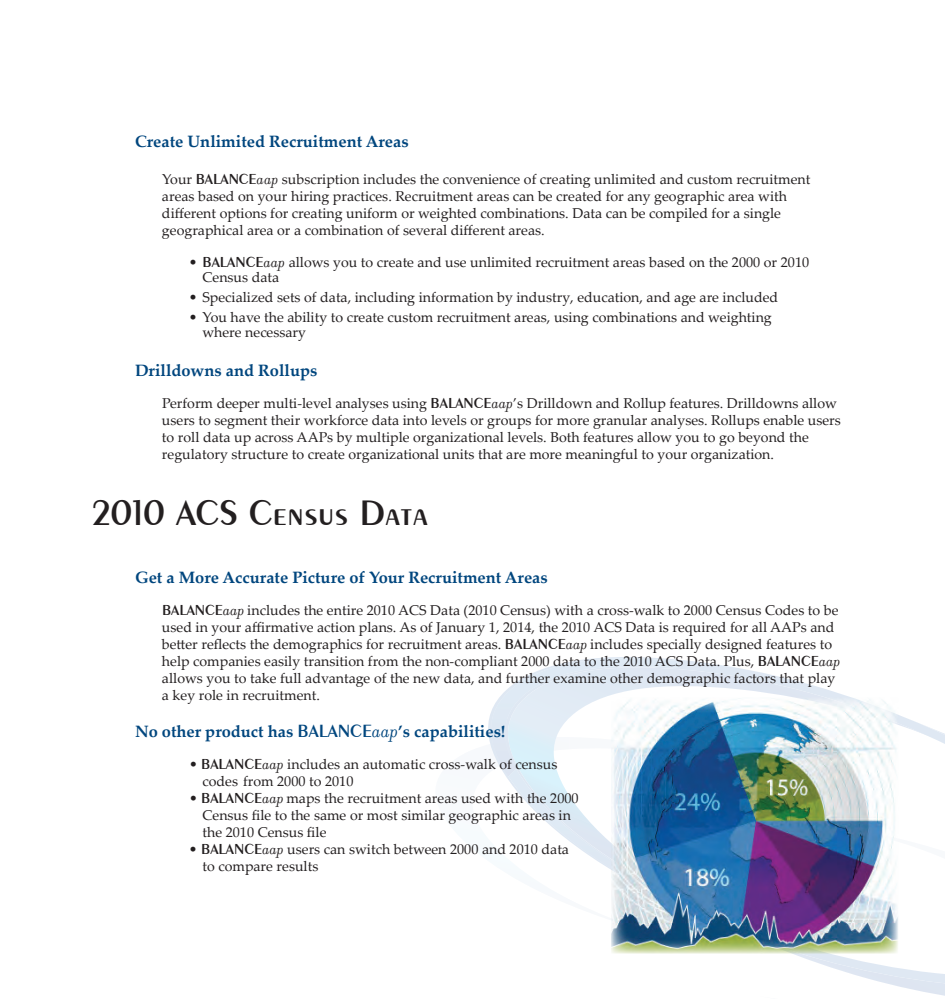
<style>
.page{position:relative;width:945px;height:999px;background:#fff}
.page>*{position:absolute;margin:0;border:0;box-sizing:border-box;transform-origin:0 0}
.t1{font:600 37.35px "Exotic 350 BT";color:#231f20}
.t2{font:700 16.5px "Palatino Linotype";color:#00467e}
.t3{font:14.25px/17.1px "Palatino Linotype";color:#231f20}
.s1{font-family:"Exotic 350 BT";font-weight:600;font-size:15.3px}
.s2{font-family:"Filosofia";font-style:italic;font-size:15.3px}
.s3{font-family:"Exotic 350 BT";font-weight:600;font-size:18.75px}
.s4{font-family:"Filosofia";font-weight:400;font-style:italic;font-size:18.75px}
</style>
<div class="page">
<svg style="left:488px;top:657px;width:457px;height:331px"></svg>
<svg style="left:490px;top:658px;width:282px;height:262px"></svg>
<img style="left:611px;top:698px;width:287px;height:256px">
<p class="t2" style="left:135px;top:130px;width:275px">Create Unlimited Recruitment Areas</p>
<p class="t3" style="left:162px;top:170px;width:650px">Your <span class="s1">BALANCE</span><span class="s2">aap</span> subscription includes the convenience of creating unlimited and custom recruitment areas based on your hiring practices. Recruitment areas can be created for any geographic area with different options for creating uniform or weighted combinations. Data can be compiled for a single geographical area or a combination of several different areas.</p>
<p class="t3" style="left:202px;top:254px;width:608px;line-height:15px;text-indent:-13px">• <span class="s1">BALANCE</span><span class="s2">aap</span> allows you to create and use unlimited recruitment areas based on the 2000 or 2010<br>Census data</p>
<p class="t3" style="left:189px;top:288px;width:591px">• Specialized sets of data, including information by industry, education, and age are included</p>
<p class="t3" style="left:202px;top:309px;width:571px;line-height:15px;text-indent:-13px">• You have the ability to create custom recruitment areas, using combinations and weighting where necessary</p>
<p class="t2" style="left:135px;top:359px;width:184px">Drilldowns and Rollups</p>
<p class="t3" style="left:162px;top:394px;width:680px">Perform deeper multi-level analyses using <span class="s1">BALANCE</span><span class="s2">aap</span>’s Drilldown and Rollup features. Drilldowns allow users to segment their workforce data into levels or groups for more granular analyses. Rollups enable users to roll data up across AAPs by multiple organizational levels. Both features allow you to go beyond the regulatory structure to create organizational units that are more meaningful to your organization.</p>
<h1 class="t1" style="left:92px;top:490px;width:337px">2010 ACS Census Data</h1>
<p class="t2" style="left:135px;top:566px;width:414px">Get a More Accurate Picture of Your Recruitment Areas</p>
<p class="t3" style="left:162px;top:601px;width:680px"><span class="s1">BALANCE</span><span class="s2">aap</span> includes the entire 2010 ACS Data (2010 Census) with a cross-walk to 2000 Census Codes to be used in your affirmative action plans. As of January 1, 2014, the 2010 ACS Data is required for all AAPs and better reflects the demographics for recruitment areas. <span class="s1">BALANCE</span><span class="s2">aap</span> includes specially designed features to help companies easily transition from the non-compliant 2000 data to the 2010 ACS Data. Plus, <span class="s1">BALANCE</span><span class="s2">aap </span>allows you to take full advantage of the new data, and further examine other demographic factors that play a key role in recruitment.</p>
<p class="t2" style="left:135px;top:720px;width:372px">No other product has <span class="s3">BALANCE</span><span class="s4">aap</span>’s capabilities!</p>
<p class="t3" style="left:202px;top:755px;width:357px;text-indent:-13px">• <span class="s1">BALANCE</span><span class="s2">aap</span> includes an automatic cross-walk of census codes from 2000 to 2010</p>
<p class="t3" style="left:202px;top:789px;width:378px;text-indent:-13px">• <span class="s1">BALANCE</span><span class="s2">aap</span> maps the recruitment areas used with the 2000<br>Census file to the same or most similar geographic areas in the 2010 Census file</p>
<p class="t3" style="left:202px;top:840px;width:368px;text-indent:-14px">• <span class="s1">BALANCE</span><span class="s2">aap</span> users can switch between 2000 and 2010 data to compare results</p>
</div>
